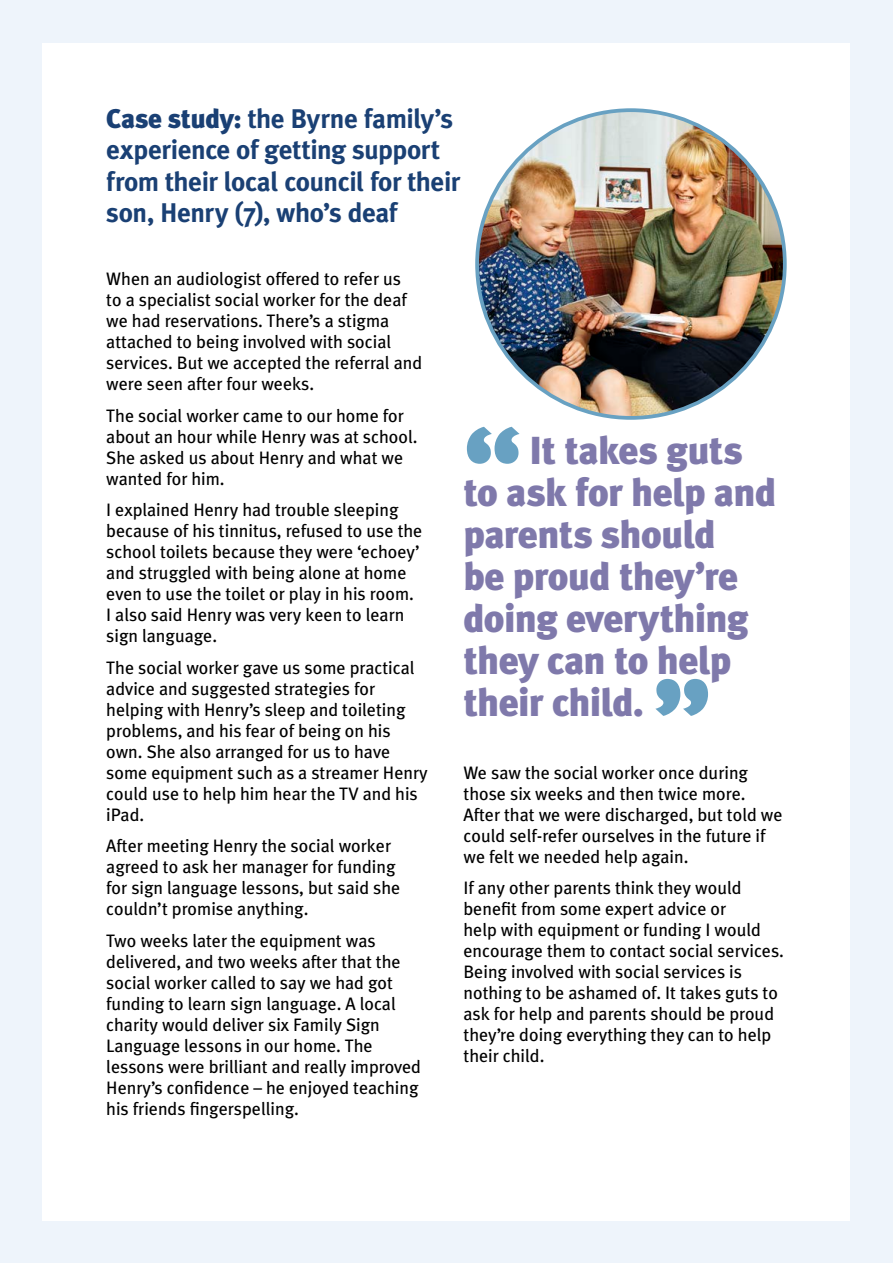
<style>
.page{position:relative;width:893px;height:1263px;background:#eef4fb}
.page>*{position:absolute;margin:0;border:0;box-sizing:border-box;transform-origin:0 0}
.t1{font:900 112.5px "Meta Plus";color:#68a1c2}
.t2{font:900 39px/42px "Meta Plus";letter-spacing:-.02em;color:#7f79ab}
.t3{font:700 27px/31.5px "Meta Plus";letter-spacing:-.015em;color:#1a4074}
.t4{font:18px/21px "Meta Plus";color:#000}
.s1{font-weight:900}
</style>
<div class="page">
<div style="left:43px;top:43px;width:807px;height:1177px;background:#fff"></div>
<img style="left:477px;top:110px;width:308px;height:308px;border-radius:154px">
<h3 class="t3" style="left:106px;top:102px;width:356px"><span class="s1">Case study:</span> the Byrne family’s experience of getting support from their local council for their son, Henry (7), who’s deaf</h3>
<p class="t4" style="left:106px;top:268px;width:317px">When an audiologist offered to refer us<br>to a specialist social worker for the deaf we had reservations. There’s a stigma attached to being involved with social services. But we accepted the referral and were seen after four weeks.</p>
<p class="t4" style="left:106px;top:405px;width:313px">The social worker came to our home for about an hour while Henry was at school.<br>She asked us about Henry and what we wanted for him.</p>
<p class="t4" style="left:106px;top:499px;width:318px">I explained Henry had trouble sleeping because of his tinnitus, refused to use the school toilets because they were ‘echoey’ and struggled with being alone at home even to use the toilet or play in his room.<br>I also said Henry was very keen to learn sign language.</p>
<p class="t4" style="left:106px;top:657px;width:323px">The social worker gave us some practical advice and suggested strategies for helping with Henry’s sleep and toileting problems, and his fear of being on his own. She also arranged for us to have some equipment such as a streamer Henry could use to help him hear the TV and his iPad.</p>
<p class="t4" style="left:106px;top:835px;width:296px">After meeting Henry the social worker agreed to ask her manager for funding for sign language lessons, but said she couldn’t promise anything.</p>
<p class="t4" style="left:106px;top:930px;width:316px">Two weeks later the equipment was delivered, and two weeks after that the social worker called to say we had got funding to learn sign language. A local charity would deliver six Family Sign Language lessons in our home. The lessons were brilliant and really improved Henry’s confidence – he enjoyed teaching his friends fingerspelling.</p>
<h1 class="t1" style="left:463px;top:404px;width:59px">“</h1>
<h2 class="t2" style="left:463px;top:429px;width:314px;text-indent:66px">It takes guts to ask for help and parents should<br>be proud they’re doing everything they can to help their child.</h2>
<h1 class="t1" style="left:652px;top:656px;width:59px">”</h1>
<p class="t4" style="left:463px;top:762px;width:286px">We saw the social worker once during</p>
<p class="t4" style="left:463px;top:783px;width:321px">those six weeks and then twice more.<br>After that we were discharged, but told we could self-refer ourselves in the future if we felt we needed help again.</p>
<p class="t4" style="left:463px;top:877px;width:322px">If any other parents think they would benefit from some expert advice or<br>help with equipment or funding I would encourage them to contact social services.<br>Being involved with social services is nothing to be ashamed of. It takes guts to ask for help and parents should be proud they’re doing everything they can to help their child.</p>
</div>
